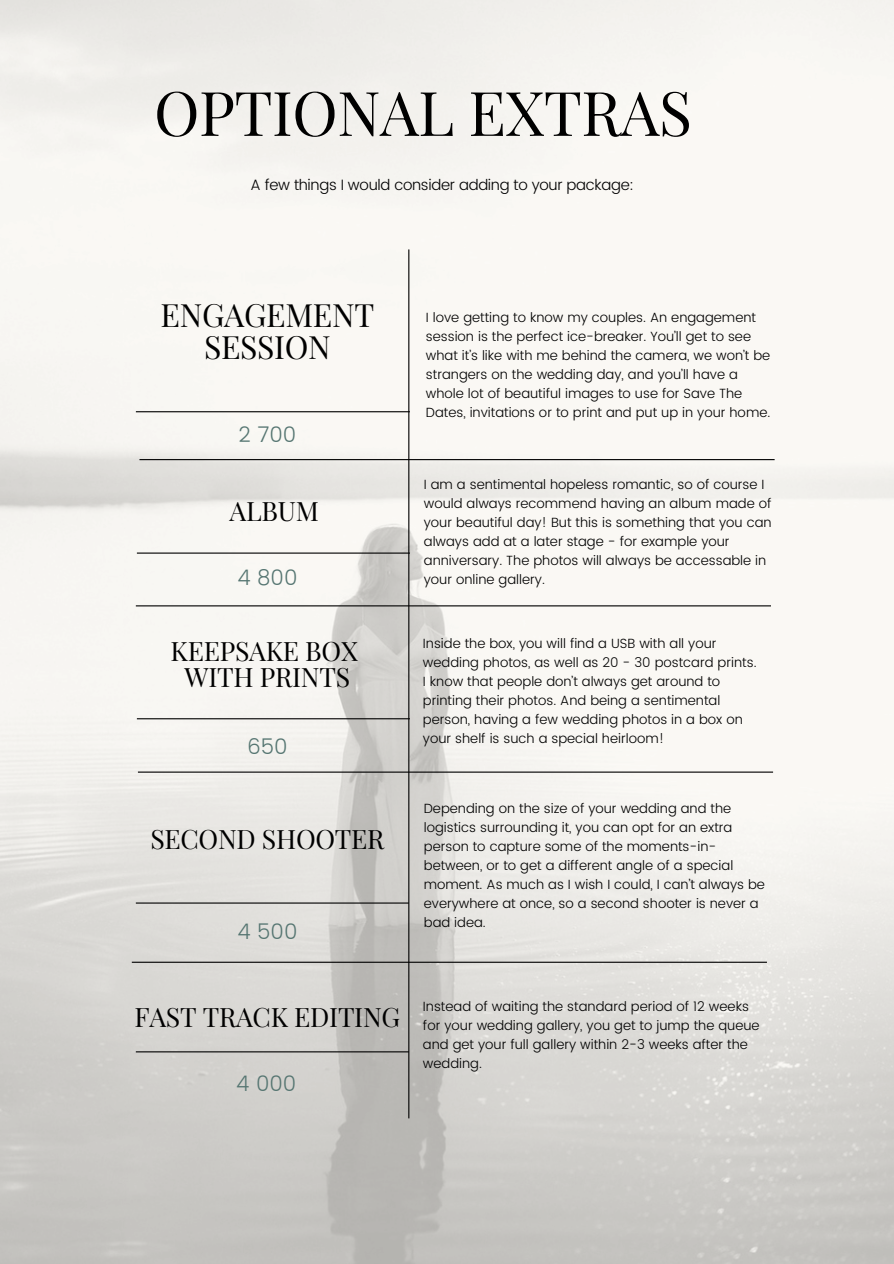
<style>
.page{position:relative;width:894px;height:1264px;background:#fff}
.page>*{position:absolute;margin:0;border:0;box-sizing:border-box;transform-origin:0 0}
.t1{font:61.5px "Playfair Display";letter-spacing:-.01em;color:#000}
.t2{font:31.95px/32px "Playfair Display";letter-spacing:-.01em;color:#000;text-align:center}
.t3{font:26.7px/26px "Playfair Display";letter-spacing:-.01em;color:#000;text-align:center}
.t4{font:300 21.3px "Poppins";color:#557571}
.t5{font:300 15px "Poppins";letter-spacing:-.02em;color:#000}
.t6{font:300 13.35px/19px "Poppins";color:#000}
</style>
<div class="page">
<img style="left:0;top:0;width:893px;height:1263px">
<hr style="left:139px;top:459px;width:635px;height:1px;background:#000">
<hr style="left:138px;top:771px;width:634px;height:1px;background:#000">
<hr style="left:136px;top:411px;width:274px;height:1px;background:#000">
<hr style="left:137px;top:552px;width:273px;height:1px;background:#000">
<hr style="left:408px;top:249px;width:1px;height:869px;background:#000">
<hr style="left:136px;top:605px;width:634px;height:1px;background:#000">
<hr style="left:137px;top:718px;width:273px;height:1px;background:#000">
<hr style="left:136px;top:902px;width:273px;height:1px;background:#000">
<hr style="left:132px;top:961px;width:634px;height:1px;background:#000">
<hr style="left:136px;top:1051px;width:273px;height:1px;background:#000">
<h5 class="t1" style="left:154px;top:69px;width:539px">OPTIONAL EXTRAS</h5>
<p class="t5" style="left:250px;top:176px;width:384px">A few things I would consider adding to your package:</p>
<h3 class="t2" style="left:160px;top:298px;width:215px">ENGAGEMENT<br>SESSION</h3>
<p class="t4" style="left:238px;top:422px;width:59px">2 700</p>
<p class="t3" style="left:229px;top:497px;width:91px">ALBUM</p>
<h1 class="t4" style="left:237px;top:565px;width:62px">4 800</h1>
<h4 class="t3" style="left:170px;top:637px;width:189px">KEEPSAKE BOX<br>WITH PRINTS</h4>
<p class="t4" style="left:247px;top:734px;width:42px">650</p>
<p class="t3" style="left:150px;top:824px;width:235px">SECOND SHOOTER</p>
<h4 class="t4" style="left:237px;top:918px;width:62px">4 500</h4>
<h2 class="t6" style="left:426px;top:308px;width:346px">I love getting to know my couples. An engagement session is the perfect ice-breaker. You’ll get to see what it’s like with me behind the camera, we won’t be strangers on the wedding day, and you’ll have a whole lot of beautiful images to use for Save The Dates, invitations or to print and put up in your home.</h2>
<p class="t6" style="left:423px;top:474px;width:349px">I am a sentimental hopeless romantic, so of course I would always recommend having an album made of your beautiful day! But this is something that you can always add at a later stage - for example your anniversary. The photos will always be accessable in your online gallery.</p>
<p class="t6" style="left:423px;top:634px;width:335px">Inside the box, you will find a USB with all your wedding photos, as well as 20 - 30 postcard prints.</p>
<h3 class="t6" style="left:423px;top:672px;width:321px">I know that people don’t always get around to printing their photos. And being a sentimental person, having a few wedding photos in a box on your shelf is such a special heirloom!</h3>
<p class="t6" style="left:423px;top:799px;width:342px">Depending on the size of your wedding and the logistics surrounding it, you can opt for an extra person to capture some of the moments-in&shy;between, or to get a different angle of a special moment. As much as I wish I could, I can’t always be everywhere at once, so a second shooter is never a bad idea.</p>
<p class="t3" style="left:134px;top:1002px;width:267px">FAST TRACK EDITING</p>
<p class="t6" style="left:423px;top:996px;width:338px">Instead of waiting the standard period of 12 weeks for your wedding gallery, you get to jump the queue and get your full gallery within 2-3 weeks after the wedding.</p>
<p class="t4" style="left:236px;top:1070px;width:62px">4 000</p>
</div>
